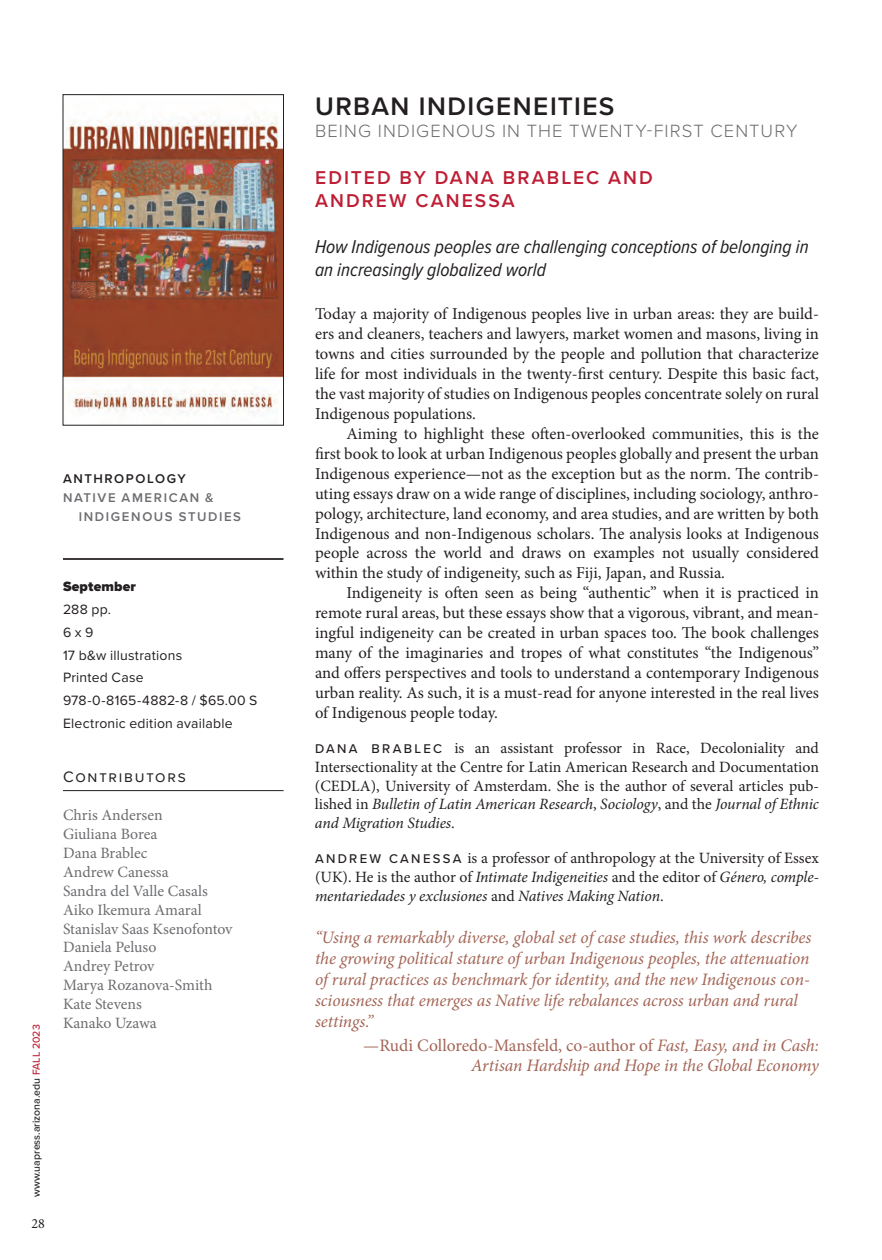
<style>
.page{position:relative;width:882px;height:1260px;background:#fff}
.page>*{position:absolute;margin:0;border:0;box-sizing:border-box;transform-origin:0 0}
.t1{font:600 26.25px "Proxima Nova";letter-spacing:.055em;color:#231f20}
.t2{font:italic 19.25px/23.1px "Proxima Nova Cond";color:#231f20}
.t3{font:600 19.25px/23.1px "Proxima Nova";letter-spacing:.11em;color:#be1e35}
.t4{font:300 18.38px "Proxima Nova";letter-spacing:.06em;color:#6c6d70}
.t5{font:italic 17.5px/21px "Minion Pro";letter-spacing:-.01em;color:#a36556}
.t6{font:16.62px/19.9px "Minion Pro";letter-spacing:-.005em;color:#231f20;text-align:justify}
.t7{font:15.75px/18.9px "Minion Pro";letter-spacing:-.005em;color:#231f20;text-align:justify}
.t8{font:15.75px/18.9px "Minion Pro";letter-spacing:-.005em;color:#6c6d70}
.t9{font:15.75px "Proxima Nova";letter-spacing:.115em;color:#231f20}
.t10{font:14px/22.8px "Proxima Nova";letter-spacing:.015em;color:#231f20}
.t11{font:900 14px "Proxima Nova";letter-spacing:.015em;color:#231f20}
.t12{font:14px "Minion Pro";color:#231f20}
.t13{font:600 13.12px/19.2px "Proxima Nova";letter-spacing:.125em;color:#6c6d70}
.t14{font:600 13.12px "Proxima Nova";letter-spacing:.12em;color:#231f20}
.t15{font:500 10.5px "Proxima Nova";color:#231f20}
.s1{color:#be1e35}
.s2{font-family:"Proxima Nova";font-weight:500;font-size:13.12px}
.s3{font-style:italic}
.s4{font-style:normal}
</style>
<div class="page">
<img style="left:65px;top:113px;width:217px;height:302px">
<div style="left:63px;top:95px;width:221px;height:330px;border:1px solid #231f20"></div>
<hr style="left:63px;top:558px;width:221px;height:2px;background:#231f20">
<hr style="left:63px;top:790px;width:221px;height:1px;background:#231f20">
<p class="t14" style="left:63px;top:469px;width:124px">ANTHROPOLOGY</p>
<p class="t13" style="left:79px;top:488px;width:164px;text-indent:-16px">NATIVE AMERICAN &amp;<br>INDIGENOUS STUDIES</p>
<p class="t15" style="left:28px;top:1197px;width:174px;rotate:-90deg">www.uapress.arizona.edu <span class="s1">FALL 2023</span></p>
<p class="t12" style="left:32px;top:1215px;width:15px">28</p>
<p class="t11" style="left:63px;top:576px;width:75px">September</p>
<p class="t10" style="left:63px;top:597px;width:196px">288 pp.<br>6 x 9<br>17 b&amp;w illustrations<br>Printed Case<br>978-0-8165-4882-8 / $65.00 S<br>Electronic edition available</p>
<p class="t9" style="left:63px;top:765px;width:124px">Contributors</p>
<p class="t8" style="left:63px;top:806px;width:171px">Chris Andersen<br>Giuliana Borea<br>Dana Brablec<br>Andrew Canessa<br>Sandra del Valle Casals<br>Aiko Ikemura Amaral<br>Stanislav Saas Ksenofontov<br>Daniela Peluso<br>Andrey Petrov<br>Marya Rozanova-Smith<br>Kate Stevens<br>Kanako Uzawa</p>
<h1 class="t1" style="left:315px;top:87px;width:301px">URBAN INDIGENEITIES</h1>
<p class="t4" style="left:315px;top:118px;width:484px">BEING INDIGENOUS IN THE TWENTY-FIRST CENTURY</p>
<p class="t3" style="left:315px;top:165px;width:339px">EDITED BY DANA BRABLEC AND<br>ANDREW CANESSA</p>
<p class="t2" style="left:315px;top:234px;width:495px">How Indigenous peoples are challenging conceptions of belonging in an increasingly globalized world</p>
<p class="t6" style="left:315px;top:304px;width:506px">Today a majority of Indigenous peoples live in urban areas: they are build&shy;ers and cleaners, teachers and lawyers, market women and masons, living in towns and cities surrounded by the people and pollution that characterize life for most individuals in the twenty-first century. Despite this basic fact, the vast majority of studies on Indigenous peoples concentrate solely on rural Indigenous populations.</p>
<p class="t6" style="left:315px;top:424px;width:506px;text-indent:32px">Aiming to highlight these often-overlooked communities, this is the first book to look at urban Indigenous peoples globally and present the urban Indigenous experience—not as the exception but as the norm. The contrib&shy;uting essays draw on a wide range of disciplines, including sociology, anthro&shy;pology, architecture, land economy, and area studies, and are written by both Indigenous and non-Indigenous scholars. The analysis looks at Indigenous people across the world and draws on examples not usually considered within the study of indigeneity, such as Fiji, Japan, and Russia.</p>
<p class="t6" style="left:315px;top:583px;width:506px;text-indent:32px">Indigeneity is often seen as being “authentic” when it is practiced in remote rural areas, but these essays show that a vigorous, vibrant, and mean&shy;ingful indigeneity can be created in urban spaces too. The book challenges many of the imaginaries and tropes of what constitutes “the Indigenous” and offers perspectives and tools to understand a contemporary Indigenous urban reality. As such, it is a must-read for anyone interested in the real lives of Indigenous people today.</p>
<p class="t7" style="left:315px;top:738px;width:506px"><span class="s2">DA N A B R A B L E C</span> is an assistant professor in Race, Decoloniality and Intersectionality at the Centre for Latin American Research and Documentation (CEDLA), University of Amsterdam. She is the author of several articles pub&shy;lished in <span class="s3">Bulletin of Latin American Research</span>, <span class="s3">Sociology</span>, and the <span class="s3">Journal of Ethnic and Migration Studies</span>.</p>
<p class="t7" style="left:315px;top:849px;width:506px"><span class="s2">A N D R E W C A N E S S A</span> is a professor of anthropology at the University of Essex (UK). He is the author of <span class="s3">Intimate Indigeneities</span> and the editor of <span class="s3">Género, comple&shy;mentariedades y exclusiones</span> and <span class="s3">Natives Making Nation</span>.</p>
<p class="t5" style="left:315px;top:927px;width:498px">“Using a remarkably diverse, global set of case studies, this work describes the growing political stature of urban Indigenous peoples, the attenuation of rural practices as benchmark for identity, and the new Indigenous con&shy;sciousness that emerges as Native life rebalances across urban and rural settings.”</p>
<p class="t5" style="left:363px;top:1036px;width:457px;line-height:19.2px;text-align:right"><span class="s4">—Rudi Colloredo-Mansfeld, co-author of</span> Fast, Easy, and in Cash:<br>Artisan Hardship and Hope in the Global Economy</p>
</div>
